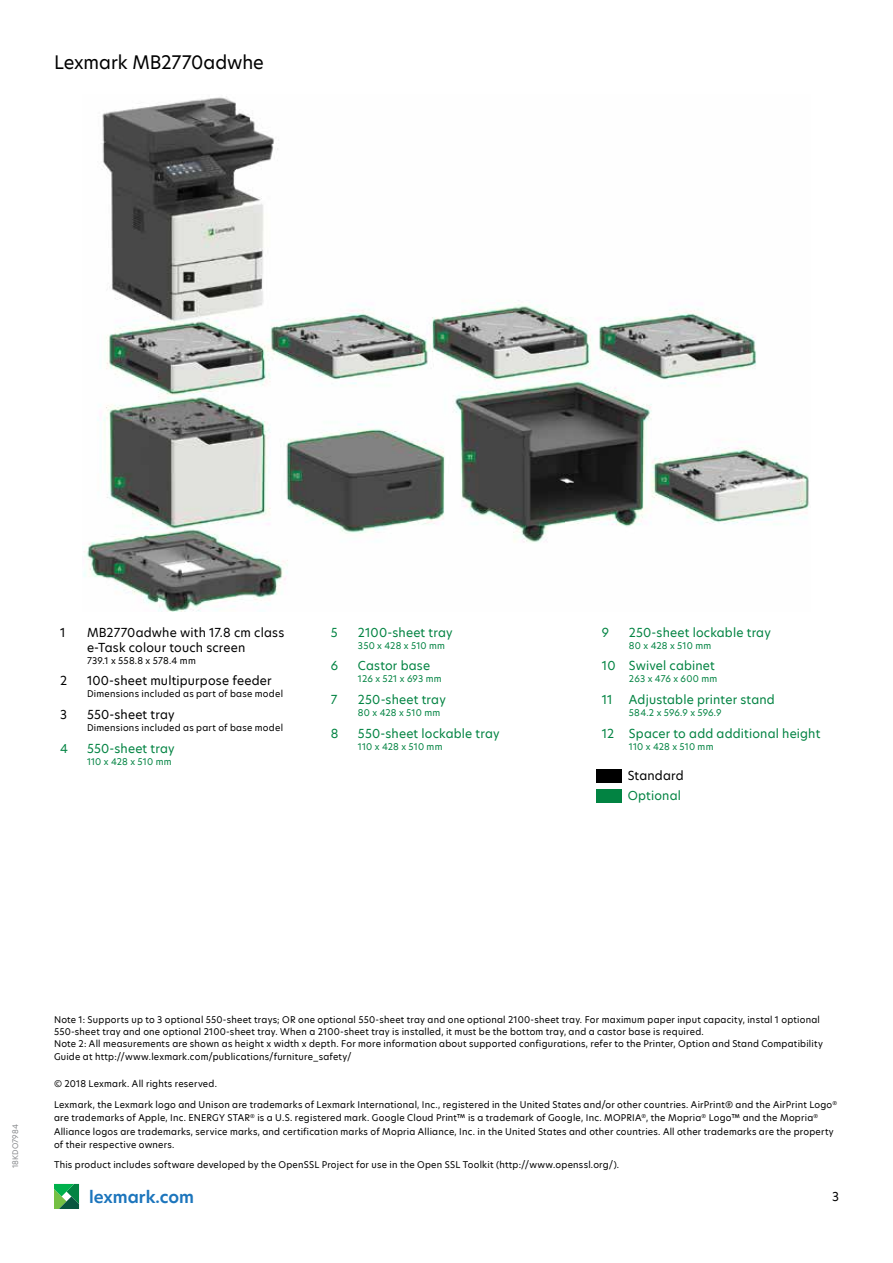
<style>
.page{position:relative;width:893px;height:1263px;background:#fff}
.page>*{position:absolute;margin:0;border:0;box-sizing:border-box;transform-origin:0 0}
.t1{font:18px "TP Hero";letter-spacing:-.005em;color:#000}
.t2{font:600 16.5px "TP Hero";color:#1c75bc}
.t3{font:12px "TP Hero";letter-spacing:.015em;color:#028342}
.t4{font:12px/15px "TP Hero";letter-spacing:.015em;color:#000}
.t5{font:9px/13.5px "TP Hero";letter-spacing:.025em;color:#000}
.t6{font:9px "TP Hero";letter-spacing:.015em;color:#028342}
.t7{font:7.5px "TP Hero";letter-spacing:.02em;color:#888a8d}
</style>
<div class="page">
<svg style="left:54px;top:1184px;width:25px;height:25px"></svg>
<div style="left:596px;top:768px;width:26px;height:14px;background:#000"></div>
<div style="left:596px;top:788px;width:26px;height:14px;background:#028342"></div>
<img style="left:83px;top:96px;width:726px;height:515px">
<h1 class="t1" style="left:54px;top:50px;width:211px">Lexmark MB2770adwhe</h1>
<h3 class="t4" style="left:60px;top:625px;width:7px">1</h3>
<h3 class="t4" style="left:87px;top:625px;width:199px">MB2770adwhe with 17.8 cm class e-Task colour touch screen</h3>
<p class="t5" style="left:87px;top:653px;width:110px">739.1 x 558.8 x 578.4 mm</p>
<h3 class="t4" style="left:60px;top:673px;width:9px">2</h3>
<h3 class="t4" style="left:87px;top:673px;width:186px">100-sheet multipurpose feeder</h3>
<p class="t5" style="left:87px;top:687px;width:198px">Dimensions included as part of base model</p>
<h3 class="t4" style="left:60px;top:707px;width:8px">3</h3>
<h3 class="t4" style="left:87px;top:707px;width:89px">550-sheet tray</h3>
<p class="t5" style="left:87px;top:721px;width:198px">Dimensions included as part of base model</p>
<h3 class="t3" style="left:60px;top:740px;width:9px">4</h3>
<h3 class="t3" style="left:87px;top:740px;width:89px">550-sheet tray</h3>
<p class="t6" style="left:87px;top:755px;width:86px">110 x 428 x 510 mm</p>
<h3 class="t3" style="left:331px;top:624px;width:8px">5</h3>
<h3 class="t3" style="left:358px;top:624px;width:96px">2100-sheet tray</h3>
<p class="t6" style="left:358px;top:639px;width:89px">350 x 428 x 510 mm</p>
<h3 class="t3" style="left:331px;top:658px;width:9px">6</h3>
<h3 class="t3" style="left:358px;top:658px;width:74px">Castor base</h3>
<p class="t6" style="left:358px;top:673px;width:85px">126 x 521 x 693 mm</p>
<h3 class="t3" style="left:331px;top:691px;width:8px">7</h3>
<h3 class="t3" style="left:358px;top:691px;width:89px">250-sheet tray</h3>
<p class="t6" style="left:358px;top:707px;width:84px">80 x 428 x 510 mm</p>
<h3 class="t3" style="left:331px;top:725px;width:9px">8</h3>
<h3 class="t3" style="left:358px;top:725px;width:143px">550-sheet lockable tray</h3>
<p class="t6" style="left:358px;top:740px;width:86px">110 x 428 x 510 mm</p>
<h3 class="t3" style="left:602px;top:624px;width:9px">9</h3>
<h3 class="t3" style="left:629px;top:624px;width:143px">250-sheet lockable tray</h3>
<p class="t6" style="left:629px;top:639px;width:84px">80 x 428 x 510 mm</p>
<h3 class="t3" style="left:602px;top:658px;width:114px">10 Swivel cabinet</h3>
<p class="t6" style="left:629px;top:673px;width:90px">263 x 476 x 600 mm</p>
<h3 class="t3" style="left:602px;top:691px;width:12px">11</h3>
<h3 class="t3" style="left:629px;top:691px;width:147px">Adjustable printer stand</h3>
<p class="t6" style="left:629px;top:707px;width:94px">584.2 x 596.9 x 596.9</p>
<h3 class="t3" style="left:602px;top:725px;width:220px">12 Spacer to add additional height</h3>
<p class="t6" style="left:629px;top:740px;width:86px">110 x 428 x 510 mm</p>
<h3 class="t4" style="left:628px;top:768px;width:57px">Standard</h3>
<h3 class="t3" style="left:628px;top:788px;width:55px">Optional</h3>
<p class="t7" style="left:10px;top:1168px;width:46px;rotate:-90deg">18KDO7984</p>
<p class="t5" style="left:54px;top:1013px;width:770px;line-height:12px">Note 1: Supports up to 3 optional 550-sheet trays; OR one optional 550-sheet tray and one optional 2100-sheet tray. For maximum paper input capacity, instal 1 optional<br>550-sheet tray and one optional 2100-sheet tray. When a 2100-sheet tray is installed, it must be the bottom tray, and a castor base is required.<br>Note 2: All measurements are shown as height x width x depth. For more information about supported configurations, refer to the Printer, Option and Stand Compatibility</p>
<p class="t5" style="left:54px;top:1050px;width:299px">Guide at http://www.lexmark.com/publications/furniture_safety/</p>
<p class="t5" style="left:54px;top:1077px;width:165px">© 2018 Lexmark. All rights reserved.</p>
<p class="t5" style="left:54px;top:1097px;width:785px">Lexmark, the Lexmark logo and Unison are trademarks of Lexmark International, Inc., registered in the United States and/or other countries. AirPrint® and the AirPrint Logo<sup>® </sup>are trademarks of Apple, Inc. ENERGY STAR<sup>®</sup> is a U.S. registered mark. Google Cloud Print™ is a trademark of Google, Inc. MOPRIA<sup>®</sup>, the Mopria<sup>®</sup> Logo™ and the Mopria<sup>® </sup>Alliance logos are trademarks, service marks, and certification marks of Mopria Alliance, Inc. in the United States and other countries. All other trademarks are the property of their respective owners.</p>
<p class="t5" style="left:54px;top:1158px;width:567px">This product includes software developed by the OpenSSL Project for use in the Open SSL Toolkit (http://www.openssl.org/).</p>
<h2 class="t2" style="left:89px;top:1186px;width:106px">lexmark.com</h2>
<h3 class="t4" style="left:832px;top:1189px;width:8px">3</h3>
</div>
